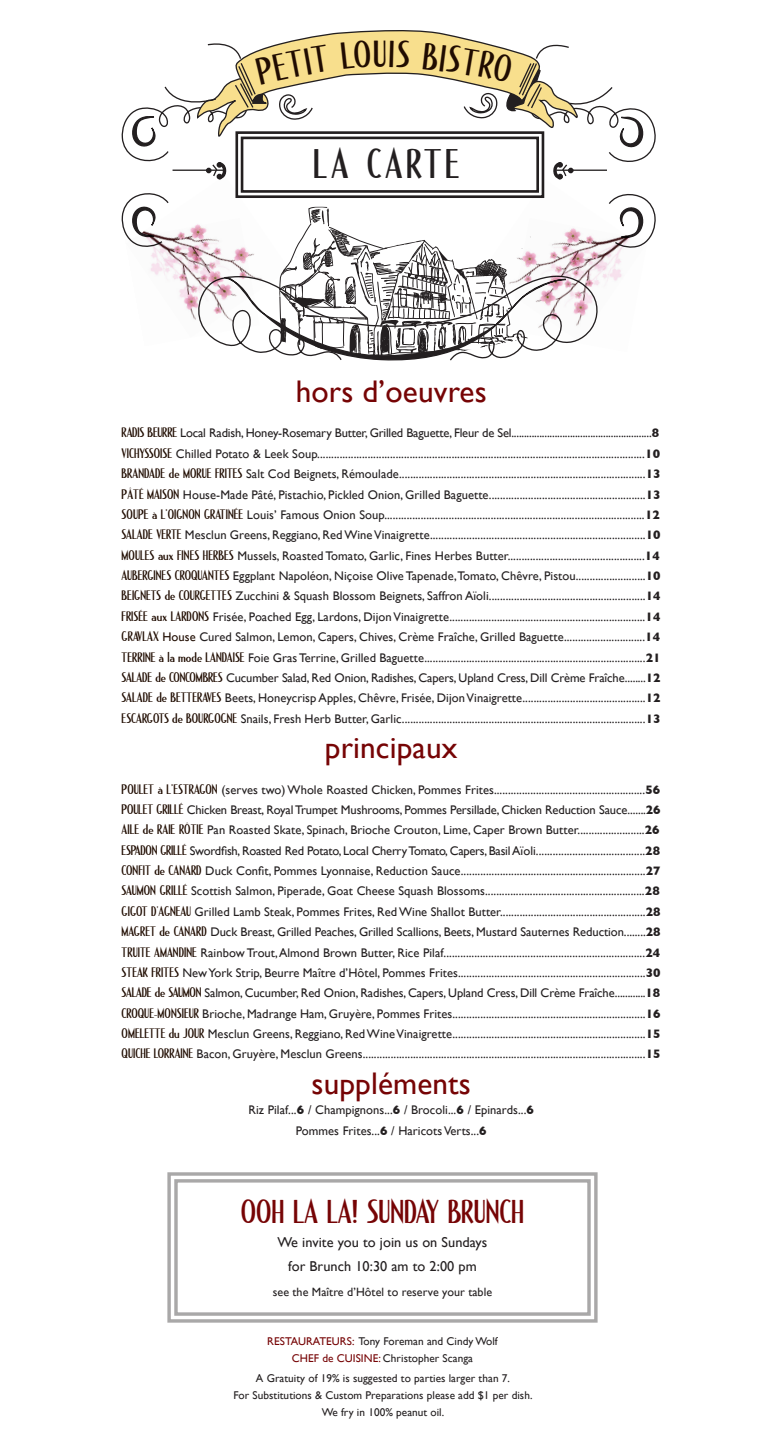
<style>
.page{position:relative;width:765px;height:1440px;background:#fff}
.page>*{position:absolute;margin:0;border:0;box-sizing:border-box;transform-origin:0 0}
.t1{font:37.62px "Bauer House";letter-spacing:.1em;color:#231f20}
.t2{font:34.25px "Bauer House";color:#200c01}
.t3{font:31.25px "Gill Sans";letter-spacing:.005em;color:#760405}
.t4{font:30px "Bauer House";color:#760405}
.t5{font:14.25px "Gill Sans";letter-spacing:.005em;color:#231f20}
.t6{font:12.5px "Gill Sans";letter-spacing:.005em;color:#231f20}
.t7{font:12.5px "Gill Sans";letter-spacing:-.015em;color:#231f20}
.t8{font:12.5px "Gill Sans";letter-spacing:-.02em;color:#231f20}
.t9{font:12px "Gill Sans";letter-spacing:.005em;color:#231f20}
.t10{font:11.25px "Gill Sans";letter-spacing:.005em;color:#231f20}
.s1{font-family:"Bauer House";color:#200c01}
.s2{font-weight:700}
.s3{color:#200c01}
.s4{color:#760405}
</style>
<div class="page">
<svg style="left:167px;top:1172px;width:431px;height:151px"></svg>
<svg style="left:121px;top:30px;width:535px;height:331px"></svg>
<p class="t2" style="left:373px;top:35px;width:15px">U</p>
<p class="t1" style="left:313px;top:143px;width:147px">LA CARTE</p>
<p class="t3" style="left:296px;top:373px;width:193px">hors d’oeuvres</p>
<p class="t7" style="left:122px;top:426px;width:539px"><span class="s1">RADIS BEURRE</span> Local Radish, Honey-Rosemary Butter, Grilled Baguette, Fleur de Sel.......................................................<span class="s2">8</span></p>
<p class="t6" style="left:122px;top:446px;width:540px"><span class="s1">VICHYSSOISE</span> Chilled Potato &amp; Leek Soup.....................................................................................................................<span class="s2">10</span></p>
<p class="t6" style="left:122px;top:467px;width:541px"><span class="s1">BRANDADE de MORUE FRITES</span> Salt Cod Beignets, Rémoulade........................................................................................<span class="s2">13</span></p>
<p class="t6" style="left:122px;top:487px;width:541px"><span class="s1">PÂTÉ MAISON</span> House-Made Pâté, Pistachio, Pickled Onion, Grilled Baguette........................................................<span class="s2">13</span></p>
<p class="t6" style="left:122px;top:507px;width:540px"><span class="s1">SOUPE à L’OIGNON GRATINÉE</span> Louis’ Famous Onion Soup.............................................................................................<span class="s2">12</span></p>
<p class="t6" style="left:122px;top:528px;width:541px"><span class="s1">SALADE VERTE</span> Mesclun Greens, Reggiano, Red Wine Vinaigrette.............................................................................<span class="s2">10</span></p>
<p class="t6" style="left:122px;top:548px;width:540px"><span class="s1">MOULES aux FINES HERBES</span> Mussels, Roasted Tomato, Garlic, Fines Herbes Butter.................................................<span class="s2">14</span></p>
<p class="t6" style="left:122px;top:568px;width:541px"><span class="s1">AUBERGINES CROQUANTES</span> Eggplant Napoléon, Niçoise Olive Tapenade, Tomato, Chêvre, Pistou.........................<span class="s2">10</span></p>
<p class="t6" style="left:122px;top:589px;width:541px"><span class="s1">BEIGNETS de COURGETTES</span> Zucchini &amp; Squash Blossom Beignets, Saffron Aïoli........................................................<span class="s2">14</span></p>
<p class="t6" style="left:122px;top:609px;width:540px"><span class="s1">FRISÉE aux LARDONS</span> Frisée, Poached Egg, Lardons, Dijon Vinaigrette......................................................................<span class="s2">14</span></p>
<p class="t6" style="left:122px;top:630px;width:540px"><span class="s1">GRAVLAX</span> <span class="s3">House</span> Cured Salmon, Lemon, Capers, Chives, Crème Fraîche, Grilled Baguette.............................<span class="s2">14</span></p>
<p class="t6" style="left:122px;top:650px;width:541px"><span class="s1">TERRINE à la mode LANDAISE</span> Foie Gras Terrine, Grilled Baguette...............................................................................<span class="s2">21</span></p>
<p class="t6" style="left:122px;top:670px;width:540px"><span class="s1">SALADE de CONCOMBRES</span> Cucumber Salad, Red Onion, Radishes, Capers, Upland Cress, Dill Crème Fraîche........<span class="s2">12</span></p>
<p class="t6" style="left:122px;top:691px;width:541px"><span class="s1">SALADE de BETTERAVES</span> Beets, Honeycrisp Apples, Chêvre, Frisée, Dijon Vinaigrette............................................<span class="s2">12</span></p>
<p class="t6" style="left:122px;top:711px;width:541px"><span class="s1">ESCARGOTS de BOURGOGNE</span> Snails, Fresh Herb Butter, Garlic.......................................................................................<span class="s2">13</span></p>
<p class="t3" style="left:325px;top:729px;width:134px">principaux</p>
<p class="t6" style="left:122px;top:782px;width:540px"><span class="s1">POULET à L’ESTRAGON</span> (serves two) Whole Roasted Chicken, Pommes Frites......................................................<span class="s2">56</span></p>
<p class="t6" style="left:122px;top:802px;width:540px"><span class="s1">POULET GRILLÉ</span> Chicken Breast, Royal Trumpet Mushrooms, Pommes Persillade, Chicken Reduction Sauce.......<span class="s2">26</span></p>
<p class="t6" style="left:122px;top:823px;width:540px"><span class="s1">AILE de RAIE RÔTIE</span> Pan Roasted Skate, Spinach, Brioche Crouton, Lime, Caper Brown Butter........................<span class="s2">26</span></p>
<p class="t8" style="left:122px;top:843px;width:540px"><span class="s1">ESPADON GRILLÉ</span> Swordfish, Roasted Red Potato, Local Cherry Tomato, Capers, Basil Aïoli.......................................<span class="s2">28</span></p>
<p class="t6" style="left:122px;top:863px;width:541px"><span class="s1">CONFIT de CANARD</span> Duck Confit, Pommes Lyonnaise, Reduction Sauce..................................................................<span class="s2">27</span></p>
<p class="t6" style="left:122px;top:884px;width:540px"><span class="s1">SAUMON GRILLÉ</span> Scottish Salmon, Piperade, Goat Cheese Squash Blossoms.........................................................<span class="s2">28</span></p>
<p class="t6" style="left:122px;top:904px;width:541px"><span class="s1">GIGOT D'AGNEAU</span> Grilled Lamb Steak, Pommes Frites, Red Wine Shallot Butter....................................................<span class="s2">28</span></p>
<p class="t6" style="left:122px;top:925px;width:541px"><span class="s1">MAGRET de CANARD</span> Duck Breast, Grilled Peaches, Grilled Scallions, Beets, Mustard Sauternes Reduction........<span class="s2">28</span></p>
<p class="t6" style="left:122px;top:945px;width:540px"><span class="s1">TRUITE AMANDINE</span> Rainbow Trout, Almond Brown Butter, Rice Pilaf........................................................................<span class="s2">24</span></p>
<p class="t6" style="left:122px;top:965px;width:541px"><span class="s1">STEAK FRITES</span> New York Strip, Beurre Maître d’Hôtel, Pommes Frites...................................................................<span class="s2">30</span></p>
<p class="t6" style="left:122px;top:986px;width:540px"><span class="s1">SALADE de SAUMON</span> Salmon, Cucumber, Red Onion, Radishes, Capers, Upland Cress, Dill Crème Fraîche............<span class="s2">18</span></p>
<p class="t6" style="left:122px;top:1006px;width:541px"><span class="s1">CROQUE-MONSIEUR</span> Brioche, Madrange Ham, Gruyère, Pommes Frites.....................................................................<span class="s2">16</span></p>
<p class="t6" style="left:122px;top:1027px;width:541px"><span class="s1">OMELETTE du JOUR</span> Mesclun Greens, Reggiano, Red Wine Vinaigrette.....................................................................<span class="s2">15</span></p>
<p class="t6" style="left:122px;top:1047px;width:541px"><span class="s1">QUICHE LORRAINE</span> Bacon, Gruyère, Mesclun Greens.....................................................................................................<span class="s2">15</span></p>
<p class="t3" style="left:312px;top:1065px;width:161px">suppléments</p>
<p class="t6" style="left:248px;top:1103px;width:287px">Riz Pilaf...<span class="s2">6</span> / Champignons...<span class="s2">6</span> / Brocoli...<span class="s2">6</span> / Epinards...<span class="s2">6</span></p>
<p class="t6" style="left:296px;top:1123px;width:192px">Pommes Frites...<span class="s2">6</span> / Haricots Verts...<span class="s2">6</span></p>
<p class="t4" style="left:241px;top:1195px;width:285px">OOH LA LA! SUNDAY BRUNCH</p>
<p class="t5" style="left:278px;top:1234px;width:211px">We invite you to join us on Sundays</p>
<p class="t5" style="left:288px;top:1258px;width:190px">for Brunch 10:30 am to 2:00 pm</p>
<p class="t9" style="left:273px;top:1285px;width:221px">see the Maître d’Hôtel to reserve your table</p>
<p class="t10" style="left:267px;top:1335px;width:232px"><span class="s4">RESTAURATEURS:</span> Tony Foreman and Cindy Wolf</p>
<p class="t10" style="left:292px;top:1352px;width:183px"><span class="s4">CHEF de CUISINE:</span> Christopher Scanga</p>
<p class="t10" style="left:256px;top:1372px;width:256px">A Gratuity of 19% is suggested to parties larger than 7.</p>
<p class="t10" style="left:233px;top:1389px;width:301px">For Substitutions &amp; Custom Preparations please add $1 per dish.</p>
<p class="t10" style="left:322px;top:1406px;width:124px">We fry in 100% peanut oil.</p>
</div>
